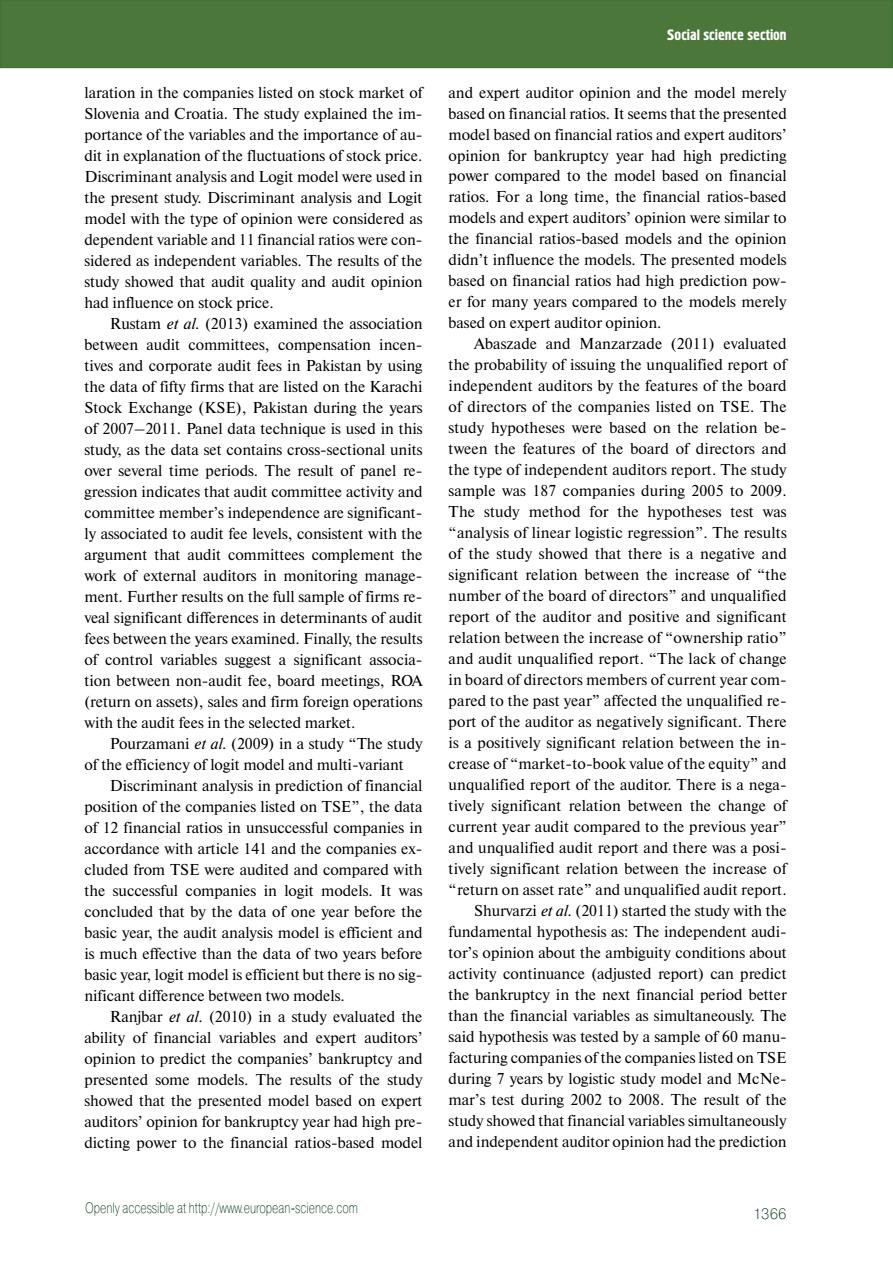
<style>
.page{position:relative;width:893px;height:1263px;background:#fff}
.page>*{position:absolute;margin:0;border:0;box-sizing:border-box;transform-origin:0 0}
.t1{font:15.75px/21px "Newton C";letter-spacing:.01em;color:#000;text-align:justify}
.t2{font:15px "Pragmatica Light C";color:#0d3e20;scale:.75 1}
.t3{font:15px "Hermes C";color:#fff}
.t4{font:15px "Pragmatica Light C";color:#0d3e20}
.s1{font-style:italic}
</style>
<div class="page">
<div style="left:1px;top:1px;width:891px;height:66px;background:#4b773b"></div>
<div style="left:0;top:0;width:893px;height:68px;border:2px solid #437236"></div>
<p class="t1" style="left:84px;top:82px;width:340px">laration in the companies listed on stock market of Slovenia and Croatia. The study explained the im&shy;portance of the variables and the importance of au&shy;dit in explanation of the fluctuations of stock price.<br>Discriminant analysis and Logit model were used in the present study. Discriminant analysis and Logit model with the type of opinion were considered as dependent variable and 11 financial ratios were con&shy;sidered as independent variables. The results of the study showed that audit quality and audit opinion had influence on stock price.</p>
<p class="t1" style="left:84px;top:313px;width:340px;text-indent:26px">Rustam <span class="s1">et al</span>. (2013) examined the association between audit committees, compensation incen&shy;tives and corporate audit fees in Pakistan by using the data of fifty firms that are listed on the Karachi Stock Exchange (KSE), Pakistan during the years of 2007–2011. Panel data technique is used in this study, as the data set contains cross-sectional units over several time periods. The result of panel re&shy;gression indicates that audit committee activity and committee member’s independence are significant&shy;ly associated to audit fee levels, consistent with the argument that audit committees complement the work of external auditors in monitoring manage&shy;ment. Further results on the full sample of firms re&shy;veal significant differences in determinants of audit fees between the years examined. Finally, the results of control variables suggest a significant associa&shy;tion between non-audit fee, board meetings, ROA (return on assets), sales and firm foreign operations with the audit fees in the selected market.</p>
<p class="t1" style="left:84px;top:733px;width:340px;text-indent:26px">Pourzamani <span class="s1">et al</span>. (2009) in a study “The study of the efficiency of logit model and multi-variant</p>
<p class="t1" style="left:84px;top:775px;width:340px;text-indent:26px">Discriminant analysis in prediction of financial position of the companies listed on TSE”, the data of 12 financial ratios in unsuccessful companies in accordance with article 141 and the companies ex&shy;cluded from TSE were audited and compared with the successful companies in logit models. It was concluded that by the data of one year before the basic year, the audit analysis model is efficient and is much effective than the data of two years before basic year, logit model is efficient but there is no sig&shy;nificant difference between two models.</p>
<p class="t1" style="left:84px;top:1006px;width:340px;text-indent:25px">Ranjbar <span class="s1">et al</span>. (2010) in a study evaluated the ability of financial variables and expert auditors’ opinion to predict the companies’ bankruptcy and presented some models. The results of the study showed that the presented model based on expert auditors’ opinion for bankruptcy year had high pre&shy;dicting power to the financial ratios-based model</p>
<p class="t2" style="left:85px;top:1199px;width:365px">Openly accessible at http://www.european-science.com</p>
<p class="t3" style="left:667px;top:26px;width:121px">Social science section</p>
<p class="t1" style="left:449px;top:82px;width:340px">and expert auditor opinion and the model merely based on financial ratios. It seems that the presented model based on financial ratios and expert auditors’ opinion for bankruptcy year had high predicting power compared to the model based on financial ratios. For a long time, the financial ratios-based models and expert auditors’ opinion were similar to the financial ratios-based models and the opinion didn’t influence the models. The presented models based on financial ratios had high prediction pow&shy;er for many years compared to the models merely based on expert auditor opinion.</p>
<p class="t1" style="left:449px;top:334px;width:340px;text-align:right">Abaszade and Manzarzade (2011) evaluated<br>the probability of issuing the unqualified report of independent auditors by the features of the board of directors of the companies listed on TSE. The study hypotheses were based on the relation be&shy;tween the features of the board of directors and the type of independent auditors report. The study sample was 187 companies during 2005 to 2009.<br>The study method for the hypotheses test was “analysis of linear logistic regression”. The results of the study showed that there is a negative and significant relation between the increase of “the number of the board of directors” and unqualified report of the auditor and positive and significant relation between the increase of “ownership ratio” and audit unqualified report. “The lack of change in board of directors members of current year com&shy;pared to the past year” affected the unqualified re&shy;port of the auditor as negatively significant. There is a positively significant relation between the in&shy;crease of “market-to-book value of the equity” and unqualified report of the auditor. There is a nega&shy;tively significant relation between the change of current year audit compared to the previous year” and unqualified audit report and there was a posi&shy;tively significant relation between the increase of “return on asset rate” and unqualified audit report.<br>Shurvarzi <span class="s1">et al</span>. (2011) started the study with the fundamental hypothesis as: The independent audi&shy;tor’s opinion about the ambiguity conditions about activity continuance (adjusted report) can predict the bankruptcy in the next financial period better than the financial variables as simultaneously. The said hypothesis was tested by a sample of 60 manu&shy;facturing companies of the companies listed on TSE during 7 years by logistic study model and McNe&shy;mar’s test during 2002 to 2008. The result of the study showed that financial variables simultaneously and independent auditor opinion had the prediction</p>
<p class="t4" style="left:753px;top:1205px;width:35px">1366</p>
</div>
